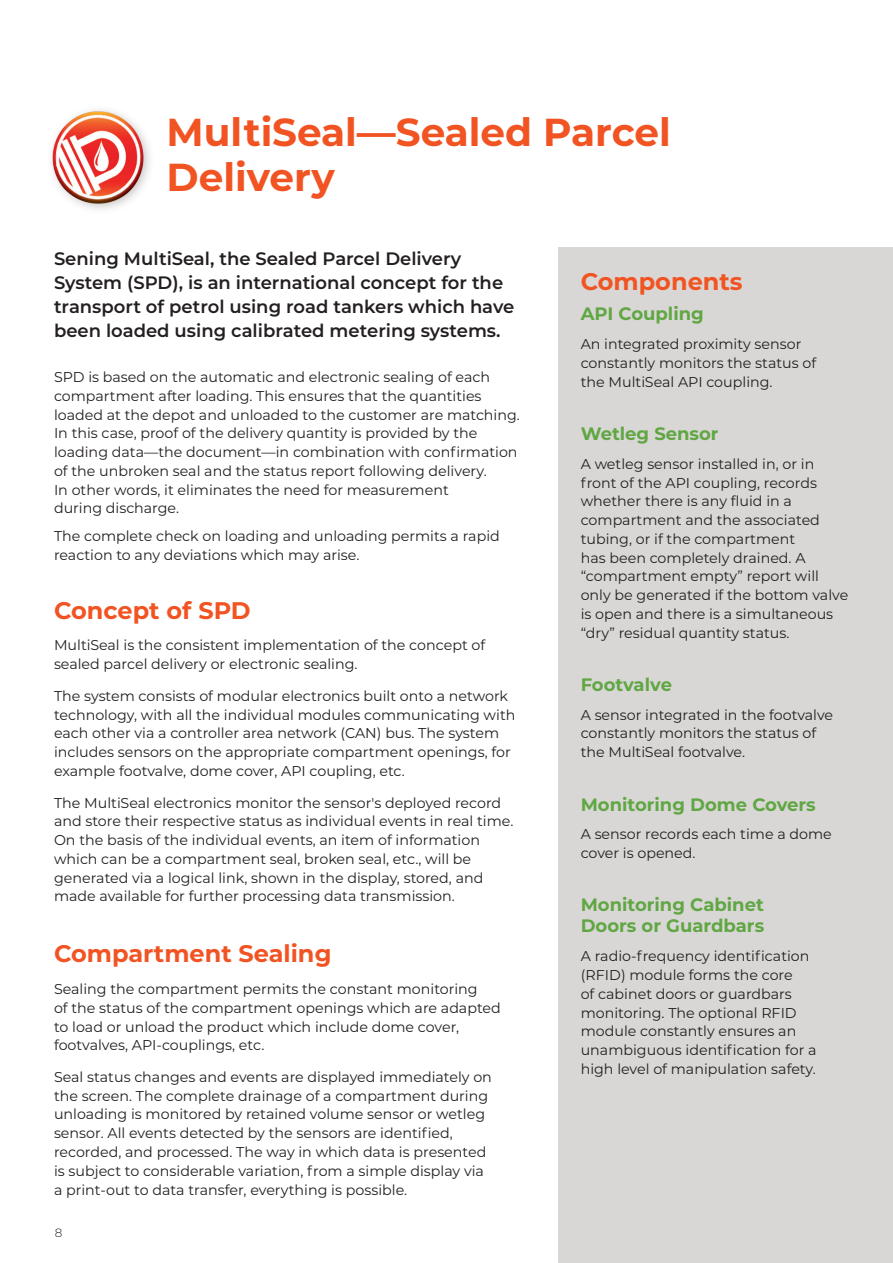
<style>
.page{position:relative;width:893px;height:1263px;background:#fff}
.page>*{position:absolute;margin:0;border:0;box-sizing:border-box;transform-origin:0 0}
.t1{font:700 39px/45px "Montserrat";color:#f15422}
.t2{font:700 24px "Montserrat";color:#f15422}
.t3{font:600 18px/24px "Montserrat";color:#231f20}
.t4{font:700 18px/20.9px "Montserrat";color:#60a744}
.t5{font:14.25px/18.8px "Montserrat";color:#231f20}
.t6{font:300 12px "Montserrat";color:#231f20}
</style>
<div class="page">
<img style="left:51px;top:110px;width:99px;height:100px">
<div style="left:558px;top:248px;width:335px;height:1015px;background:#d9d7d5"></div>
<h1 class="t1" style="left:166px;top:107px;width:506px">MultiSeal―Sealed Parcel<br>Delivery</h1>
<p class="t3" style="left:54px;top:246px;width:462px">Sening MultiSeal, the Sealed Parcel Delivery System (SPD), is an international concept for the transport of petrol using road tankers which have been loaded using calibrated metering systems.</p>
<p class="t5" style="left:54px;top:367px;width:467px">SPD is based on the automatic and electronic sealing of each compartment after loading. This ensures that the quantities loaded at the depot and unloaded to the customer are matching.<br>In this case, proof of the delivery quantity is provided by the loading data―the document―in combination with confirmation of the unbroken seal and the status report following delivery.<br>In other words, it eliminates the need for measurement<br>during discharge.</p>
<p class="t5" style="left:54px;top:526px;width:447px">The complete check on loading and unloading permits a rapid reaction to any deviations which may arise.</p>
<h2 class="t2" style="left:54px;top:593px;width:198px">Concept of SPD</h2>
<p class="t5" style="left:54px;top:635px;width:433px">MultiSeal is the consistent implementation of the concept of sealed parcel delivery or electronic sealing.</p>
<p class="t5" style="left:54px;top:686px;width:463px">The system consists of modular electronics built onto a network technology, with all the individual modules communicating with each other via a controller area network (CAN) bus. The system includes sensors on the appropriate compartment openings, for example footvalve, dome cover, API coupling, etc.</p>
<p class="t5" style="left:54px;top:793px;width:461px">The MultiSeal electronics monitor the sensor's deployed record and store their respective status as individual events in real time.<br>On the basis of the individual events, an item of information which can be a compartment seal, broken seal, etc., will be generated via a logical link, shown in the display, stored, and made available for further processing data transmission.</p>
<h2 class="t2" style="left:54px;top:936px;width:279px">Compartment Sealing</h2>
<p class="t5" style="left:54px;top:979px;width:448px">Sealing the compartment permits the constant monitoring<br>of the status of the compartment openings which are adapted to load or unload the product which include dome cover, footvalves, API-couplings, etc.</p>
<p class="t5" style="left:54px;top:1067px;width:439px">Seal status changes and events are displayed immediately on the screen. The complete drainage of a compartment during unloading is monitored by retained volume sensor or wetleg sensor. All events detected by the sensors are identified, recorded, and processed. The way in which data is presented is subject to considerable variation, from a simple display via a print-out to data transfer, everything is possible.</p>
<p class="t6" style="left:55px;top:1225px;width:9px">8</p>
<h2 class="t2" style="left:581px;top:264px;width:163px">Components</h2>
<p class="t4" style="left:581px;top:302px;width:125px">API Coupling</p>
<p class="t5" style="left:581px;top:334px;width:237px">An integrated proximity sensor constantly monitors the status of the MultiSeal API coupling.</p>
<p class="t4" style="left:581px;top:422px;width:139px">Wetleg Sensor</p>
<p class="t5" style="left:581px;top:454px;width:269px">A wetleg sensor installed in, or in front of the API coupling, records whether there is any fluid in a compartment and the associated tubing, or if the compartment<br>has been completely drained. A “compartment empty” report will only be generated if the bottom valve is open and there is a simultaneous “dry” residual quantity status.</p>
<p class="t4" style="left:581px;top:673px;width:93px">Footvalve</p>
<p class="t5" style="left:581px;top:705px;width:254px">A sensor integrated in the footvalve constantly monitors the status of the MultiSeal footvalve.</p>
<p class="t4" style="left:581px;top:793px;width:237px">Monitoring Dome Covers</p>
<p class="t5" style="left:581px;top:824px;width:253px">A sensor records each time a dome cover is opened.</p>
<p class="t4" style="left:581px;top:894px;width:185px">Monitoring Cabinet<br>Doors or Guardbars</p>
<p class="t5" style="left:581px;top:946px;width:237px">A radio-frequency identification (RFID) module forms the core<br>of cabinet doors or guardbars monitoring. The optional RFID module constantly ensures an unambiguous identification for a high level of manipulation safety.</p>
</div>
